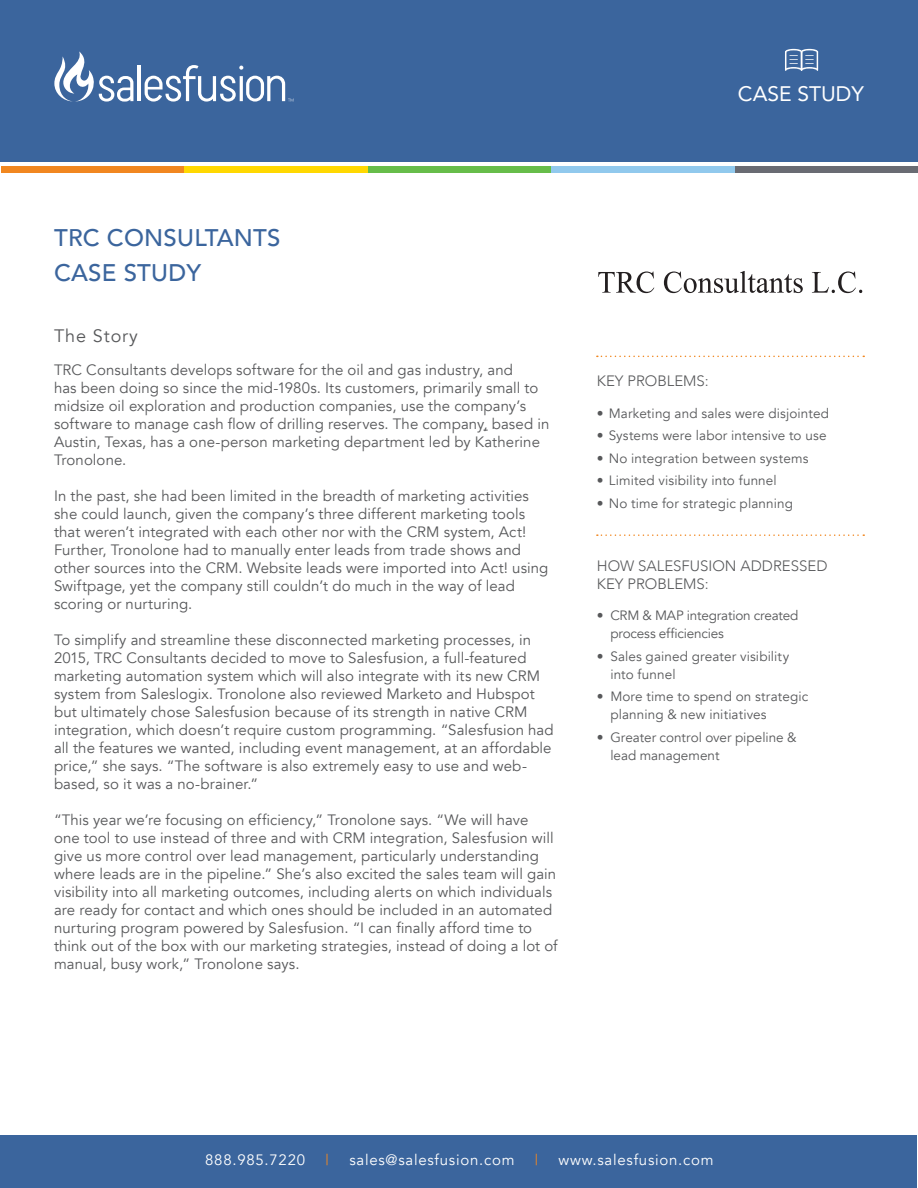
<style>
.page{position:relative;width:918px;height:1188px;background:#fff}
.page>*{position:absolute;margin:0;border:0;box-sizing:border-box;transform-origin:0 0}
.t1{font:500 24px/34.5px "Avenir";letter-spacing:.01em;color:#3b659d}
.t2{font:21px "Avenir";color:#fff}
.t3{font:18px "Avenir";letter-spacing:.05em;color:#57585a}
.t4{font:15px/18px "Avenir";letter-spacing:.005em;color:#57585a}
.t5{font:15px "Avenir";letter-spacing:.05em;color:#fff}
.t6{font:300 15px/18px "Avenir";color:#57585a}
.t7{font:15px "Avenir";color:#f18720}
.t8{font:13.5px/18px "Avenir";letter-spacing:.01em;color:#57585a}
.t9{font:13.5px/18px "Avenir";letter-spacing:-.015em;color:#57585a}
</style>
<div class="page">
<div style="left:0;top:0;width:918px;height:162px;background:#3b659d"></div>
<svg style="left:54px;top:51px;width:79px;height:51px"></svg>
<hr style="left:137px;top:65px;width:4px;height:36px;background:#fff">
<svg style="left:145px;top:65px;width:148px;height:37px"></svg>
<div style="left:735px;top:166px;width:183px;height:6px;background:#696b73"></div>
<div style="left:1px;top:166px;width:183px;height:6px;background:#f18720"></div>
<div style="left:184px;top:166px;width:184px;height:6px;background:#ffd801"></div>
<div style="left:368px;top:166px;width:184px;height:6px;background:#67bd4a"></div>
<div style="left:552px;top:166px;width:183px;height:6px;background:#91c9ed"></div>
<svg style="left:598px;top:272px;width:56px;height:21px"></svg>
<svg style="left:664px;top:271px;width:139px;height:22px"></svg>
<svg style="left:812px;top:272px;width:50px;height:21px"></svg>
<div style="left:1px;top:1135px;width:916px;height:52px;background:#3b659d"></div>
<svg style="left:785px;top:49px;width:33px;height:22px"></svg>
<svg style="left:597px;top:534px;width:267px;height:2px"></svg>
<svg style="left:597px;top:356px;width:267px;height:1px"></svg>
<p class="t2" style="left:738px;top:76px;width:128px">CASE STUDY</p>
<p class="t1" style="left:54px;top:219px;width:228px">TRC CONSULTANTS<br>CASE STUDY</p>
<p class="t3" style="left:54px;top:325px;width:85px">The Story</p>
<p class="t4" style="left:54px;top:361px;width:497px">TRC Consultants develops software for the oil and gas industry, and<br>has been doing so since the mid-1980s. Its customers, primarily small to midsize oil exploration and production companies, use the company’s software to manage cash flow of drilling reserves. The company, based in Austin, Texas, has a one-person marketing department led by Katherine Tronolone.</p>
<p class="t4" style="left:54px;top:487px;width:496px">In the past, she had been limited in the breadth of marketing activities she could launch, given the company’s three different marketing tools that weren’t integrated with each other nor with the CRM system, Act!<br>Further, Tronolone had to manually enter leads from trade shows and other sources into the CRM. Website leads were imported into Act! using Swiftpage, yet the company still couldn’t do much in the way of lead scoring or nurturing.</p>
<p class="t4" style="left:54px;top:631px;width:501px">To simplify and streamline these disconnected marketing processes, in 2015, TRC Consultants decided to move to Salesfusion, a full-featured marketing automation system which will also integrate with its new CRM system from Saleslogix. Tronolone also reviewed Marketo and Hubspot but ultimately chose Salesfusion because of its strength in native CRM integration, which doesn’t require custom programming. “Salesfusion had all the features we wanted, including event management, at an affordable price,” she says. “The software is also extremely easy to use and web&shy;based, so it was a no-brainer.”</p>
<p class="t4" style="left:54px;top:811px;width:505px">“This year we’re focusing on efficiency,” Tronolone says. “We will have one tool to use instead of three and with CRM integration, Salesfusion will give us more control over lead management, particularly understanding where leads are in the pipeline.” She’s also excited the sales team will gain visibility into all marketing outcomes, including alerts on which individuals are ready for contact and which ones should be included in an automated nurturing program powered by Salesfusion. “I can finally afford time to think out of the box with our marketing strategies, instead of doing a lot of manual, busy work,” Tronolone says.</p>
<p class="t6" style="left:597px;top:372px;width:114px">KEY PROBLEMS:</p>
<p class="t8" style="left:597px;top:405px;width:234px">• Marketing and sales were disjointed</p>
<p class="t8" style="left:597px;top:427px;width:231px">• Systems were labor intensive to use</p>
<p class="t8" style="left:597px;top:450px;width:213px">• No integration between systems</p>
<p class="t8" style="left:597px;top:472px;width:181px">• Limited visibility into funnel</p>
<p class="t8" style="left:597px;top:495px;width:198px">• No time for strategic planning</p>
<p class="t6" style="left:597px;top:557px;width:232px">HOW SALESFUSION ADDRESSED<br>KEY PROBLEMS:</p>
<p class="t9" style="left:610px;top:607px;width:189px;text-indent:-14px">• CRM &amp; MAP integration created process efficiencies</p>
<p class="t8" style="left:610px;top:648px;width:180px;text-indent:-14px">• Sales gained greater visibility into funnel</p>
<p class="t8" style="left:610px;top:688px;width:199px;text-indent:-14px">• More time to spend on strategic planning &amp; new initiatives</p>
<p class="t8" style="left:610px;top:729px;width:188px;text-indent:-14px">• Greater control over pipeline &amp; lead management</p>
<p class="t5" style="left:205px;top:1151px;width:101px">888.985.7220</p>
<p class="t7" style="left:326px;top:1151px;width:5px">|</p>
<p class="t5" style="left:349px;top:1151px;width:167px">sales@salesfusion.com</p>
<p class="t7" style="left:535px;top:1151px;width:5px">|</p>
<p class="t5" style="left:559px;top:1151px;width:156px">www.salesfusion.com</p>
</div>
